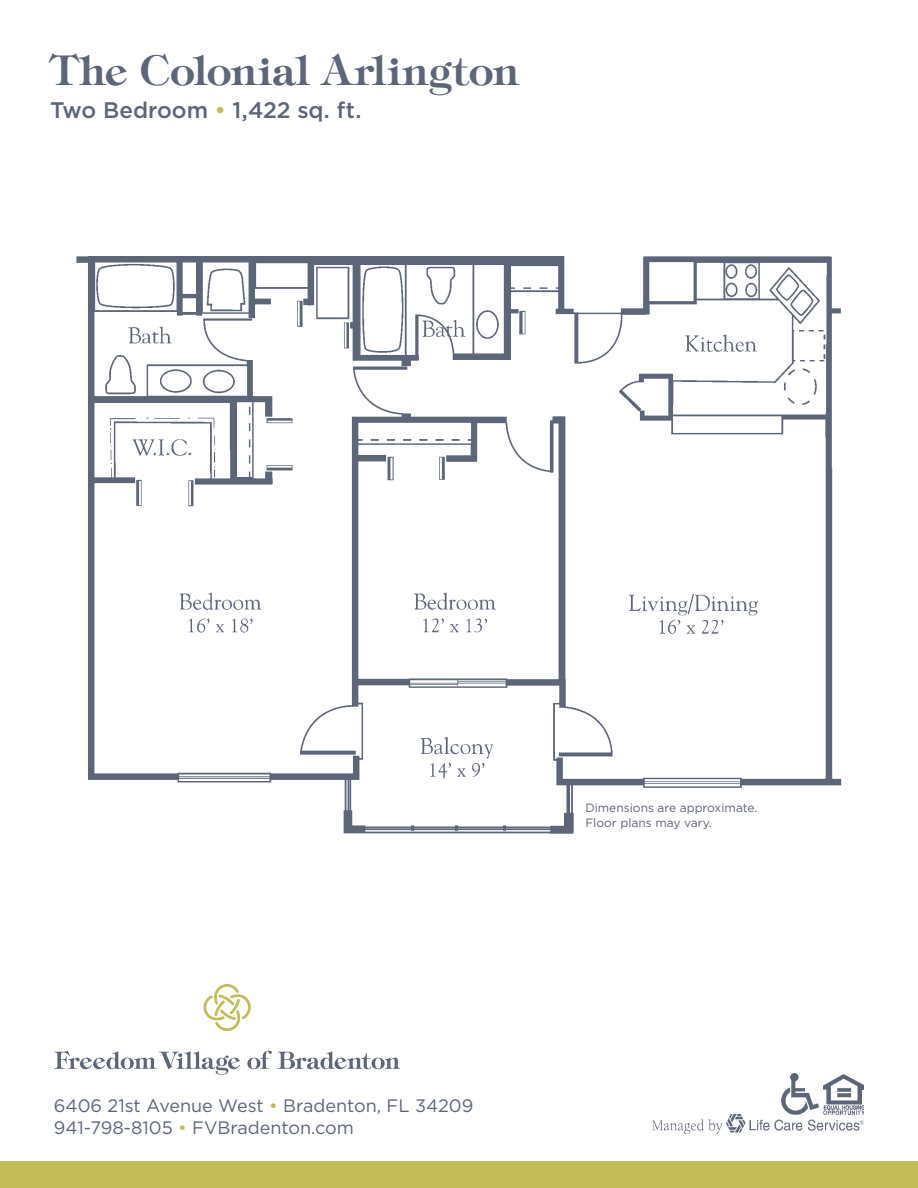
<style>
.page{position:relative;width:918px;height:1188px;background:#fff}
.page>*{position:absolute;margin:0;border:0;box-sizing:border-box;transform-origin:0 0}
.t1{font:600 41.25px "Tiffany Std";letter-spacing:.005em;color:#5d6578}
.t2{font:500 22.5px "Gotham";color:#5d6578}
.t3{font:18px/21.6px "Gotham";color:#5d6578}
.t4{font:12px "Gotham";color:#5d6578}
.s1{color:#c2bc59}
</style>
<div class="page">
<img style="left:781px;top:1074px;width:38px;height:41px">
<img style="left:824px;top:1074px;width:40px;height:41px">
<img style="left:653px;top:1115px;width:211px;height:19px">
<div style="left:0;top:1161px;width:918px;height:27px;background:#c2bc59"></div>
<svg style="left:204px;top:984px;width:47px;height:47px"></svg>
<svg style="left:247px;top:1051px;width:25px;height:18px"></svg>
<svg style="left:278px;top:1051px;width:122px;height:18px"></svg>
<svg style="left:54px;top:1050px;width:186px;height:25px"></svg>
<img style="left:76px;top:256px;width:766px;height:578px">
<p class="t1" style="left:51px;top:44px;width:469px">The Colonial Arlington</p>
<p class="t2" style="left:50px;top:98px;width:313px">Two Bedroom <span class="s1">•</span> 1,422 sq. ft.</p>
<p class="t3" style="left:54px;top:1095px;width:421px">6406 21st Avenue West <span class="s1">•</span> Bradenton, FL 34209<br>941-798-8105 <span class="s1">•</span> FVBradenton.com</p>
<p class="t4" style="left:585px;top:801px;width:174px">Dimensions are approximate.</p>
<p class="t4" style="left:585px;top:816px;width:128px">Floor plans may vary.</p>
</div>
